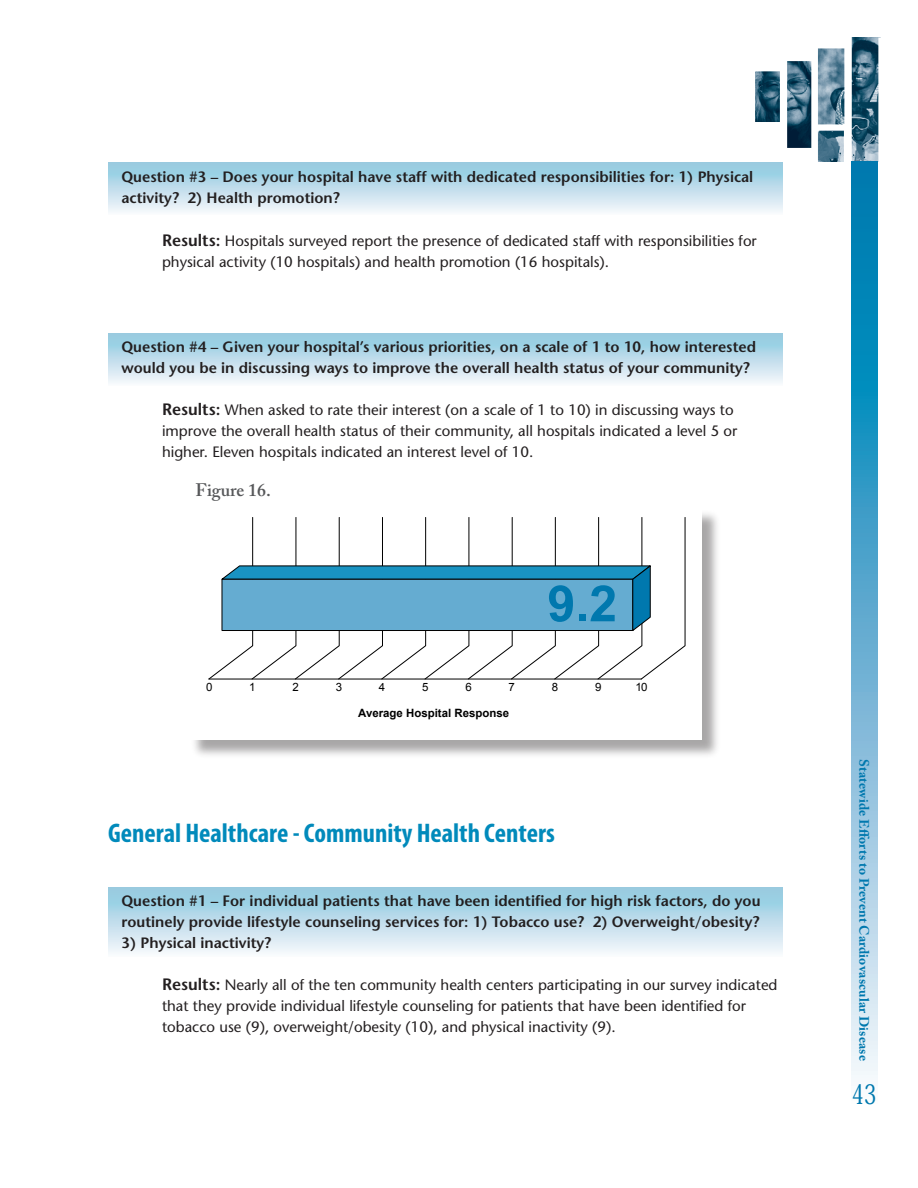
<style>
.page{position:relative;width:918px;height:1188px;background:#fff}
.page>*{position:absolute;margin:0;border:0;box-sizing:border-box;transform-origin:0 0}
.t1{font:700 50.1px "Arial";color:#0078ae}
.t2{font:700 condensed 27px "Myriad Pro";color:#018abb}
.t3{font:500 27px "Koz Min Pro";color:#0078ae;scale:.73 1}
.t4{font:600 18px "Adobe Caslon Pro";color:#57585a}
.t5{font:500 15px/21px "Stone Sans Std";color:#231f20}
.t6{font:600 15px/21px "Stone Sans Std";color:#231f20}
.t7{font:700 13.5px "Adobe Caslon Pro";letter-spacing:.01em;color:#0078ae}
.t8{font:700 11.4px "Arial";color:#000}
.t9{font:11.4px "Arial";color:#000}
.s1{font-weight:600;font-size:16.5px}
</style>
<div class="page">
<img style="left:755px;top:38px;width:124px;height:123px">
<svg style="left:851px;top:161px;width:27px;height:917px;background:#61aed1"></svg>
<div style="left:108px;top:887px;width:675px;height:69px;background:linear-gradient(to bottom,#8ac7de,#f6f7fb)"></div>
<div style="left:108px;top:333px;width:675px;height:53px;background:linear-gradient(to bottom,#8ac7de,#f8f8fc)"></div>
<div style="left:108px;top:162px;width:675px;height:52px;background:linear-gradient(to bottom,#8ac7de,#f4f6fb)"></div>
<div style="left:190px;top:508px;width:533px;height:252px;background:#231f20;opacity:.4"></div>
<div style="left:189px;top:508px;width:513px;height:232px;background:#fff"></div>
<svg style="left:209px;top:517px;width:476px;height:163px"></svg>
<p class="t6" style="left:122px;top:166px;width:633px">Question #3 – Does your hospital have staff with dedicated responsibilities for: 1) Physical activity? 2) Health promotion?</p>
<p class="t5" style="left:162px;top:230px;width:596px"><span class="s1">Results:</span> Hospitals surveyed report the presence of dedicated staff with responsibilities for physical activity (10 hospitals) and health promotion (16 hospitals).</p>
<p class="t6" style="left:122px;top:336px;width:636px">Question #4 – Given your hospital’s various priorities, on a scale of 1 to 10, how interested would you be in discussing ways to improve the overall health status of your community?</p>
<p class="t5" style="left:162px;top:400px;width:577px"><span class="s1">Results:</span> When asked to rate their interest (on a scale of 1 to 10) in discussing ways to improve the overall health status of their community, all hospitals indicated a level 5 or higher. Eleven hospitals indicated an interest level of 10.</p>
<p class="t4" style="left:195px;top:479px;width:77px">Figure 16.</p>
<h1 class="t1" style="left:547px;top:569px;width:71px">9.2</h1>
<p class="t9" style="left:206px;top:680px;width:8px">0</p>
<p class="t9" style="left:249px;top:680px;width:8px">1</p>
<p class="t9" style="left:292px;top:680px;width:8px">2</p>
<p class="t9" style="left:336px;top:680px;width:8px">3</p>
<p class="t9" style="left:379px;top:680px;width:8px">4</p>
<p class="t9" style="left:422px;top:680px;width:8px">5</p>
<p class="t9" style="left:465px;top:680px;width:8px">6</p>
<p class="t9" style="left:509px;top:680px;width:8px">7</p>
<p class="t9" style="left:552px;top:680px;width:8px">8</p>
<p class="t9" style="left:595px;top:680px;width:8px">9</p>
<p class="t9" style="left:636px;top:680px;width:14px">10</p>
<p class="t8" style="left:358px;top:705px;width:152px">Average Hospital Response</p>
<h2 class="t2" style="left:108px;top:818px;width:448px">General Healthcare - Community Health Centers</h2>
<p class="t6" style="left:122px;top:890px;width:641px">Question #1 – For individual patients that have been identified for high risk factors, do you routinely provide lifestyle counseling services for: 1) Tobacco use? 2) Overweight/obesity?</p>
<p class="t6" style="left:122px;top:932px;width:151px">3) Physical inactivity?</p>
<p class="t5" style="left:162px;top:975px;width:617px"><span class="s1">Results:</span> Nearly all of the ten community health centers participating in our survey indicated that they provide individual lifestyle counseling for patients that have been identified for tobacco use (9), overweight/obesity (10), and physical inactivity (9).</p>
<p class="t7" style="left:872px;top:759px;width:303px;rotate:90deg">Statewide Efforts to Prevent Cardiovascular Disease</p>
<h2 class="t3" style="left:852px;top:1074px;width:35px">43</h2>
</div>
